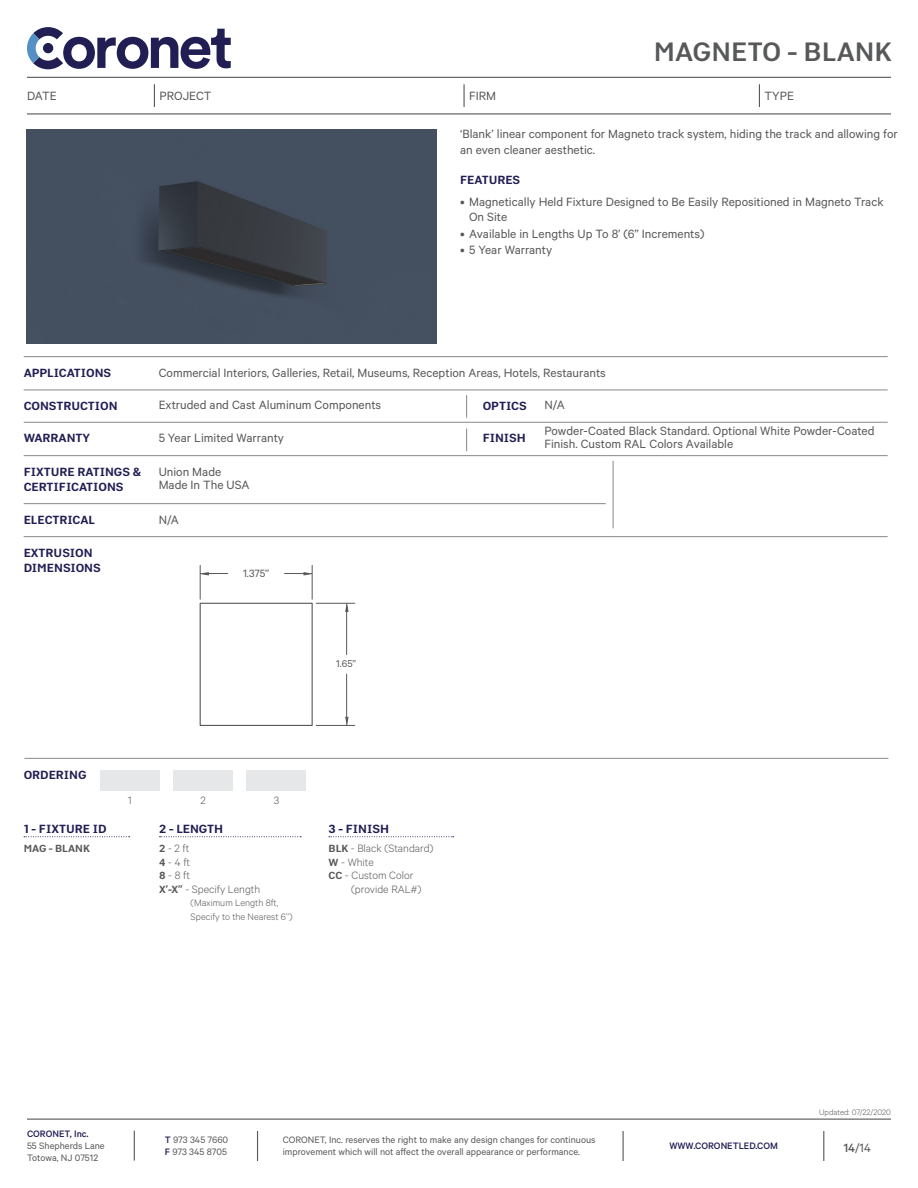
<style>
.page{position:relative;width:918px;height:1188px;background:#fff}
.page>*{position:absolute;margin:0;border:0;box-sizing:border-box;transform-origin:0 0}
.Spec_Header{font:27px "Abitare Sans 500 wt";color:#57585a}
.Text_-_9pt_leading{font:13.5px/13.5px "Calibre";color:#57585a}
.Bulleted_Text{font:13.5px/15.8px "Calibre";color:#57585a}
.Text{font:13.5px/15.8px "Calibre";color:#57585a}
.Blue_Head_w__Rule{font:12px/15px "Abitare Sans 600 wt";color:#211e54}
.Ordering_Text{font:300 12px "Calibre";color:#57585a}
.Blue_Head{font:12px "Abitare Sans 600 wt";color:#211e54}
.Ordering_Head{font:12px "Abitare Sans 600 wt";color:#211e54}
.Text-2{font:300 12px "Calibre";color:#57585a}
.t1{font:11.85px "Calibre";color:#57585a}
.t2{font:11.1px "Calibre";color:#57585a}
.t3{font:10.5px/12px "Calibre";color:#57585a}
.Ordering_Text-2{font:300 10.5px "Calibre";color:#57585a}
.t4{font:500 10.5px "Calibre";color:#211e54}
.Text-3{font:10.5px "Abitare Sans 600 wt";color:#57585a}
.t5{font:300 9px "Calibre";color:#57585a}
.s1{font-family:"Abitare Sans 600 wt";font-weight:400;font-size:10.5px}
.s2{font-weight:500;color:#211e54}
.s3{font-weight:500}
</style>
<div class="page">
<hr style="left:27px;top:77px;width:864px;height:1px;background:#57585a">
<hr style="left:27px;top:113px;width:864px;height:1px;background:#57585a">
<svg style="left:27px;top:27px;width:204px;height:42px"></svg>
<svg style="left:154px;top:84px;width:1px;height:23px"></svg>
<svg style="left:464px;top:84px;width:1px;height:23px"></svg>
<svg style="left:759px;top:84px;width:1px;height:23px"></svg>
<hr style="left:27px;top:1119px;width:864px;height:1px;background:#57585a">
<hr style="left:134px;top:1131px;width:1px;height:30px;background:#57585a">
<hr style="left:257px;top:1131px;width:1px;height:30px;background:#57585a">
<hr style="left:623px;top:1131px;width:1px;height:30px;background:#57585a">
<hr style="left:823px;top:1131px;width:1px;height:30px;background:#57585a">
<svg style="left:466px;top:395px;width:1px;height:23px"></svg>
<svg style="left:466px;top:429px;width:1px;height:22px"></svg>
<hr style="left:24px;top:389px;width:864px;height:1px;background:#939598">
<hr style="left:24px;top:422px;width:864px;height:1px;background:#939598">
<hr style="left:24px;top:356px;width:864px;height:1px;background:#939598">
<hr style="left:24px;top:758px;width:864px;height:1px;background:#939598">
<svg style="left:329px;top:836px;width:125px;height:1px"></svg>
<svg style="left:24px;top:836px;width:106px;height:1px"></svg>
<svg style="left:159px;top:836px;width:142px;height:1px"></svg>
<hr style="left:24px;top:536px;width:864px;height:1px;background:#939598">
<div style="left:200px;top:603px;width:113px;height:123px;border:1px solid #57585a"></div>
<hr style="left:316px;top:603px;width:39px;height:1px;background:#57585a">
<hr style="left:316px;top:725px;width:39px;height:1px;background:#57585a">
<hr style="left:346px;top:611px;width:1px;height:44px;background:#57585a">
<hr style="left:346px;top:674px;width:1px;height:43px;background:#57585a">
<svg style="left:344px;top:602px;width:5px;height:10px"></svg>
<svg style="left:344px;top:716px;width:5px;height:9px"></svg>
<hr style="left:200px;top:565px;width:1px;height:34px;background:#57585a">
<hr style="left:312px;top:565px;width:1px;height:34px;background:#57585a">
<svg style="left:200px;top:572px;width:28px;height:3px"></svg>
<svg style="left:285px;top:571px;width:28px;height:5px"></svg>
<hr style="left:24px;top:455px;width:864px;height:1px;background:#939598">
<hr style="left:24px;top:503px;width:582px;height:1px;background:#939598">
<hr style="left:613px;top:461px;width:1px;height:67px;background:#939598">
<img style="left:27px;top:129px;width:409px;height:215px">
<div style="left:100px;top:770px;width:60px;height:20px;background:#e6e7e9"></div>
<div style="left:173px;top:770px;width:60px;height:20px;background:#e6e7e9"></div>
<div style="left:247px;top:770px;width:59px;height:20px;background:#e6e7e9"></div>
<p class="Spec_Header" style="left:654px;top:36px;width:240px">MAGNETO - BLANK</p>
<p class="Text" style="left:27px;top:87px;width:31px">DATE</p>
<p class="Text" style="left:160px;top:87px;width:53px">PROJECT</p>
<p class="Text" style="left:469px;top:87px;width:28px">FIRM</p>
<p class="Text" style="left:765px;top:87px;width:31px">TYPE</p>
<p class="Text" style="left:460px;top:126px;width:439px">‘Blank’ linear component for Magneto track system, hiding the track and allowing for an even cleaner aesthetic.</p>
<p class="Blue_Head" style="left:460px;top:173px;width:62px">FEATURES</p>
<p class="Bulleted_Text" style="left:469px;top:193px;width:416px;text-indent:-9px">• Magnetically Held Fixture Designed to Be Easily Repositioned in Magneto Track<br>On Site</p>
<p class="Bulleted_Text" style="left:460px;top:225px;width:246px">• Available in Lengths Up To 8’ (6” Increments)</p>
<p class="Bulleted_Text" style="left:460px;top:242px;width:94px">• 5 Year Warranty</p>
<p class="Blue_Head_w__Rule" style="left:24px;top:365px;width:89px">APPLICATIONS</p>
<p class="Text_-_9pt_leading" style="left:159px;top:365px;width:449px">Commercial Interiors, Galleries, Retail, Museums, Reception Areas, Hotels, Restaurants</p>
<p class="Blue_Head_w__Rule" style="left:24px;top:398px;width:95px">CONSTRUCTION</p>
<p class="Blue_Head_w__Rule" style="left:24px;top:430px;width:68px">WARRANTY</p>
<p class="Text_-_9pt_leading" style="left:159px;top:398px;width:224px">Extruded and Cast Aluminum Components</p>
<p class="Text_-_9pt_leading" style="left:545px;top:398px;width:22px">N/A</p>
<p class="Text_-_9pt_leading" style="left:159px;top:431px;width:127px">5 Year Limited Warranty</p>
<p class="Blue_Head" style="left:483px;top:399px;width:45px">OPTICS</p>
<p class="Blue_Head" style="left:483px;top:431px;width:45px">FINISH</p>
<p class="Text_-_9pt_leading" style="left:545px;top:423px;width:332px">Powder-Coated Black Standard. Optional White Powder-Coated<br>Finish. Custom RAL Colors Available</p>
<p class="Blue_Head_w__Rule" style="left:24px;top:464px;width:119px">FIXTURE RATINGS &amp;<br>CERTIFICATIONS</p>
<p class="Blue_Head_w__Rule" style="left:24px;top:512px;width:73px">ELECTRICAL</p>
<p class="Text_-_9pt_leading" style="left:159px;top:464px;width:64px">Union Made</p>
<p class="Text_-_9pt_leading" style="left:159px;top:478px;width:92px">Made In The USA</p>
<p class="Text_-_9pt_leading" style="left:159px;top:512px;width:22px">N/A</p>
<p class="Blue_Head_w__Rule" style="left:24px;top:545px;width:79px">EXTRUSION<br>DIMENSIONS</p>
<p class="t1" style="left:243px;top:566px;width:28px">1.375’’</p>
<p class="t2" style="left:336px;top:657px;width:21px">1.65”</p>
<p class="Blue_Head" style="left:24px;top:767px;width:64px">ORDERING</p>
<p class="Ordering_Head" style="left:24px;top:821px;width:84px">1 - FIXTURE ID</p>
<p class="Text-3" style="left:24px;top:842px;width:68px">MAG - BLANK</p>
<p class="Text-2" style="left:128px;top:794px;width:5px">1</p>
<p class="Text-2" style="left:200px;top:794px;width:7px">2</p>
<p class="Text-2" style="left:274px;top:794px;width:7px">3</p>
<p class="Ordering_Head" style="left:159px;top:821px;width:65px">2 - LENGTH</p>
<p class="Ordering_Text" style="left:159px;top:841px;width:32px"><span class="s1">2</span> - 2 ft</p>
<p class="Ordering_Text" style="left:159px;top:855px;width:32px"><span class="s1">4</span> - 4 ft</p>
<p class="Ordering_Text" style="left:159px;top:868px;width:32px"><span class="s1">8</span> - 8 ft</p>
<p class="Ordering_Text" style="left:159px;top:882px;width:103px"><span class="s1">X’-X”</span> - Specify Length</p>
<p class="Ordering_Text-2" style="left:191px;top:897px;width:89px">(Maximum Length 8ft,</p>
<p class="Ordering_Text-2" style="left:191px;top:910px;width:104px">Specify to the Nearest 6’’)</p>
<p class="Ordering_Head" style="left:329px;top:821px;width:62px">3 - FINISH</p>
<p class="Ordering_Text" style="left:329px;top:841px;width:106px"><span class="s1">BLK</span> - Black (Standard)</p>
<p class="Ordering_Text" style="left:329px;top:855px;width:47px"><span class="s1">W</span> - White</p>
<p class="Ordering_Text" style="left:329px;top:868px;width:86px"><span class="s1">CC</span> - Custom Color</p>
<p class="Ordering_Text" style="left:351px;top:882px;width:72px">(provide RAL#)</p>
<p class="t4" style="left:27px;top:1128px;width:63px">CORONET, Inc.</p>
<p class="t3" style="left:27px;top:1139px;width:79px">55 Shepherds Lane<br>Totowa, NJ 07512</p>
<p class="t3" style="left:165px;top:1134px;width:65px"><span class="s2">T</span> 973 345 7660<br><span class="s2">F</span> 973 345 8705</p>
<p class="t4" style="left:669px;top:1140px;width:110px">WWW.CORONETLED.COM</p>
<p class="t3" style="left:283px;top:1134px;width:314px">CORONET, Inc. reserves the right to make any design changes for continuous improvement which will not affect the overall appearance or performance.</p>
<p class="t5" style="left:819px;top:1107px;width:73px">Updated: 07/22/2020</p>
<p class="Text" style="left:844px;top:1139px;width:29px"><span class="s3">14</span>/14</p>
</div>
